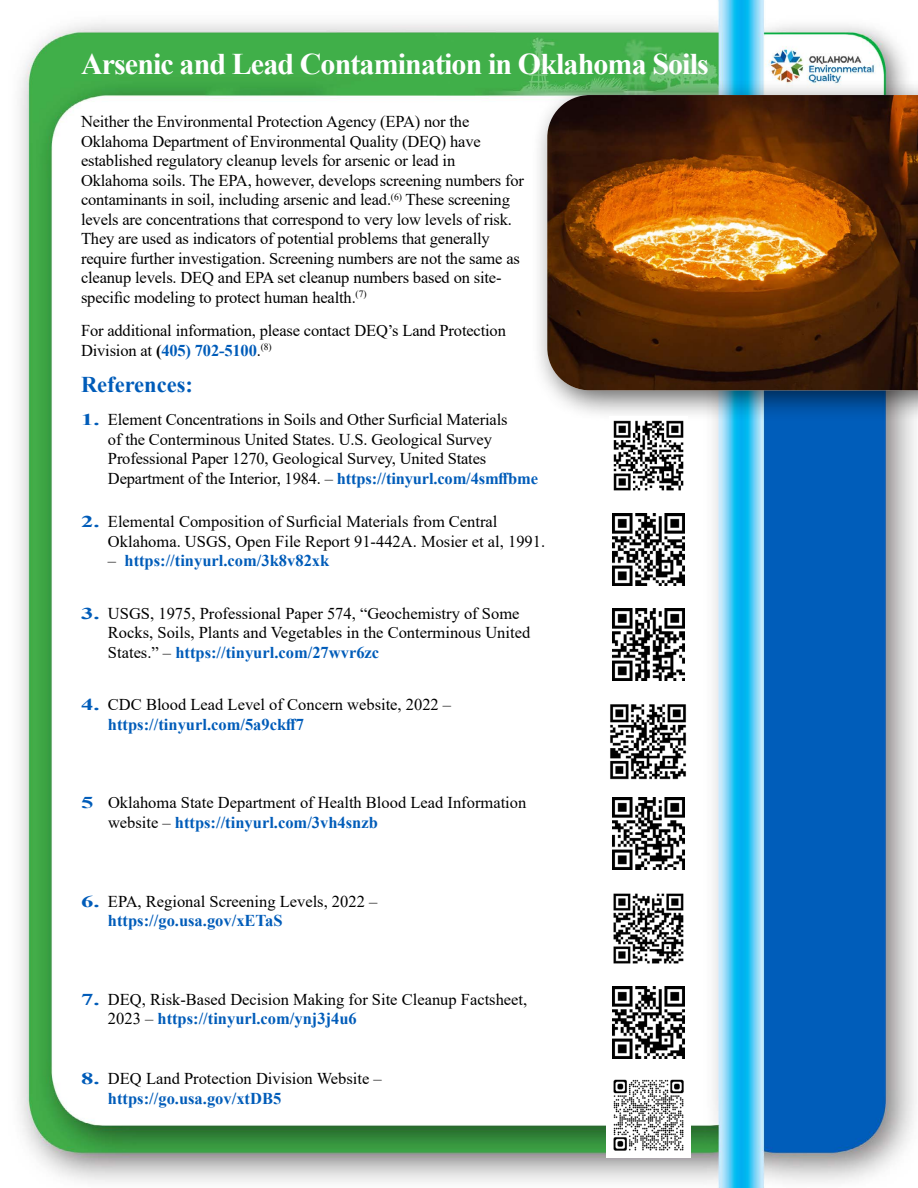
<style>
.page{position:relative;width:918px;height:1188px;background:#fff}
.page>*{position:absolute;margin:0;border:0;box-sizing:border-box;transform-origin:0 0}
.t1{font:700 30px "Times New Roman";letter-spacing:-.03em;color:#fff}
.t2{font:700 22.5px "Times New Roman";color:#005cb9}
.t3{font:16.5px/19.5px "Times New Roman";letter-spacing:-.01em;color:#000}
.t4{font:700 16.5px "Times New Roman";color:#005cb9}
.s1{font-weight:700}
.s2{font-weight:700;color:#005cb9}
.s3{font-weight:400;color:#000}
</style>
<div class="page">
<img style="left:19px;top:0;width:897px;height:1188px">
<div style="left:531px;top:79px;width:387px;height:343px;background:#000;opacity:.6"></div>
<img style="left:547px;top:95px;width:371px;height:295px">
<img style="left:609px;top:416px;width:78px;height:78px">
<img style="left:612px;top:514px;width:72px;height:72px">
<img style="left:612px;top:608px;width:72px;height:72px">
<img style="left:612px;top:797px;width:72px;height:72px">
<img style="left:611px;top:890px;width:75px;height:75px">
<img style="left:612px;top:986px;width:72px;height:72px">
<img style="left:606px;top:699px;width:84px;height:85px">
<img style="left:606px;top:1073px;width:85px;height:84px">
<h1 class="t1" style="left:81px;top:42px;width:629px">Arsenic and Lead Contamination in Oklahoma Soils</h1>
<p class="t3" style="left:81px;top:111px;width:445px">Neither the Environmental Protection Agency (EPA) nor the Oklahoma Department of Environmental Quality (DEQ) have established regulatory cleanup levels for arsenic or lead in Oklahoma soils. The EPA, however, develops screening numbers for contaminants in soil, including arsenic and lead.<sup>(6)</sup> These screening levels are concentrations that correspond to very low levels of risk.<br>They are used as indicators of potential problems that generally require further investigation. Screening numbers are not the same as cleanup levels. DEQ and EPA set cleanup numbers based on site&shy;specific modeling to protect human health.<sup>(7)</sup></p>
<p class="t3" style="left:81px;top:320px;width:426px">For additional information, please contact DEQ’s Land Protection<br>Division at <span class="s1">(</span><span class="s2">405) 702-5100</span>.<sup>(8)</sup></p>
<h2 class="t2" style="left:81px;top:368px;width:114px">References:</h2>
<p class="t3" style="left:108px;top:409px;width:432px;text-indent:-27px"><span class="s2">1.</span> Element Concentrations in Soils and Other Surficial Materials<br>of the Conterminous United States. U.S. Geological Survey Professional Paper 1270, Geological Survey, United States Department of the Interior, 1984. – <span class="s2">https://tinyurl.com/4smffbme</span></p>
<p class="t3" style="left:108px;top:511px;width:439px;text-indent:-27px"><span class="s2">2.</span> Elemental Composition of Surficial Materials from Central<br>Oklahoma. USGS, Open File Report 91-442A. Mosier et al, 1991.</p>
<p class="t4" style="left:108px;top:549px;width:223px"><span class="s3">–</span> https://tinyurl.com/3k8v82xk</p>
<p class="t3" style="left:108px;top:603px;width:424px;text-indent:-27px"><span class="s2">3.</span> USGS, 1975, Professional Paper 574, “Geochemistry of Some<br>Rocks, Soils, Plants and Vegetables in the Conterminous United<br>States.” – <span class="s2">https://tinyurl.com/27wvr6zc</span></p>
<p class="t3" style="left:108px;top:694px;width:345px;text-indent:-27px"><span class="s2">4.</span> CDC Blood Lead Level of Concern website, 2022 – <span class="s2">https://tinyurl.com/5a9ckff7</span></p>
<p class="t3" style="left:108px;top:793px;width:420px;text-indent:-27px"><span class="s2">5</span> Oklahoma State Department of Health Blood Lead Information website – <span class="s2">https://tinyurl.com/3vh4snzb</span></p>
<p class="t3" style="left:108px;top:891px;width:271px;text-indent:-27px"><span class="s2">6.</span> EPA, Regional Screening Levels, 2022 – <span class="s2">https://go.usa.gov/xETaS</span></p>
<p class="t3" style="left:108px;top:989px;width:421px;text-indent:-27px"><span class="s2">7.</span> DEQ, Risk-Based Decision Making for Site Cleanup Factsheet,<br>2023 – <span class="s2">https://tinyurl.com/ynj3j4u6</span></p>
<p class="t3" style="left:108px;top:1069px;width:275px;text-indent:-27px"><span class="s2">8.</span> DEQ Land Protection Division Website – <span class="s2">https://go.usa.gov/xtDB5</span></p>
</div>
